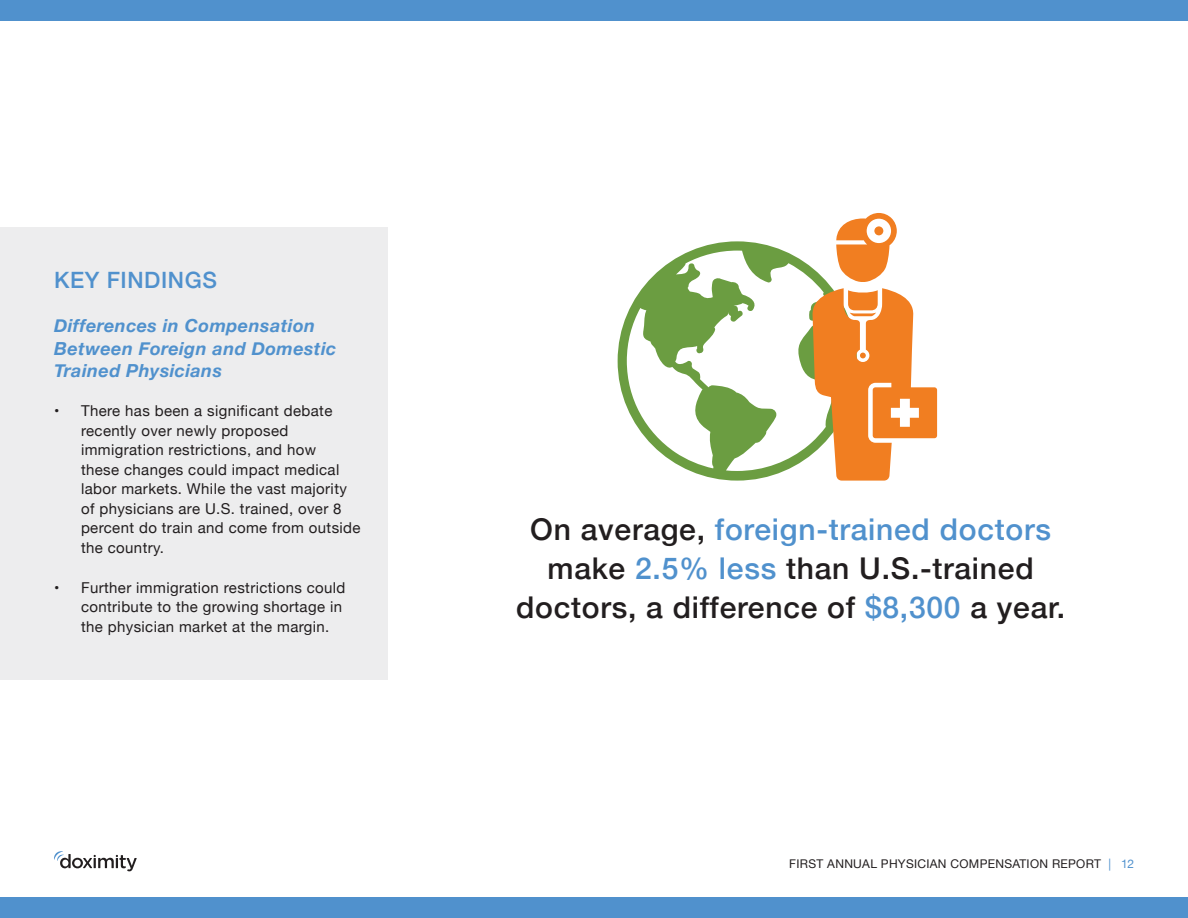
<style>
.page{position:relative;width:1188px;height:918px;background:#fff}
.page>*{position:absolute;margin:0;border:0;box-sizing:border-box;transform-origin:0 0}
.t1{font:500 30px/39px "Helvetica Neue";letter-spacing:.025em;color:#221e1f;text-align:center}
.t2{font:500 22.5px "Helvetica Neue";letter-spacing:.025em;color:#5091cd}
.t3{font:italic 700 18px/22.5px "Helvetica Neue";letter-spacing:.025em;color:#5091cd}
.t4{font:15px/19.5px "Helvetica Neue";letter-spacing:.025em;color:#221e1f}
.t5{font:12px "Helvetica Neue";letter-spacing:.025em;color:#221e1f}
.s1{color:#5091cd}
</style>
<div class="page">
<svg style="left:54px;top:851px;width:83px;height:20px"></svg>
<div style="left:0;top:0;width:1188px;height:20px;background:#5091cd"></div>
<div style="left:0;top:898px;width:1188px;height:20px;background:#5091cd"></div>
<div style="left:0;top:227px;width:387px;height:453px;background:#ededee"></div>
<svg style="left:618px;top:241px;width:194px;height:240px"></svg>
<svg style="left:812px;top:213px;width:125px;height:268px"></svg>
<h2 class="t2" style="left:54px;top:262px;width:164px">KEY FINDINGS</h2>
<p class="t3" style="left:54px;top:315px;width:284px">Differences in Compensation<br>Between Foreign and Domestic<br>Trained Physicians</p>
<p class="t4" style="left:81px;top:402px;width:281px;text-indent:-27px">• There has been a significant debate recently over newly proposed immigration restrictions, and how<br>these changes could impact medical labor markets. While the vast majority of physicians are U.S. trained, over 8 percent do train and come from outside the country.</p>
<p class="t4" style="left:81px;top:578px;width:266px;text-indent:-27px">• Further immigration restrictions could contribute to the growing shortage in the physician market at the margin.</p>
<h1 class="t1" style="left:516px;top:507px;width:550px">On average, <span class="s1">foreign-trained doctors </span>make <span class="s1">2.5% less</span> than U.S.-trained doctors, a difference of <span class="s1">$8,300</span> a year.</h1>
<p class="t5" style="left:789px;top:855px;width:346px">FIRST ANNUAL PHYSICIAN COMPENSATION REPORT <span class="s1">| 12</span></p>
</div>
